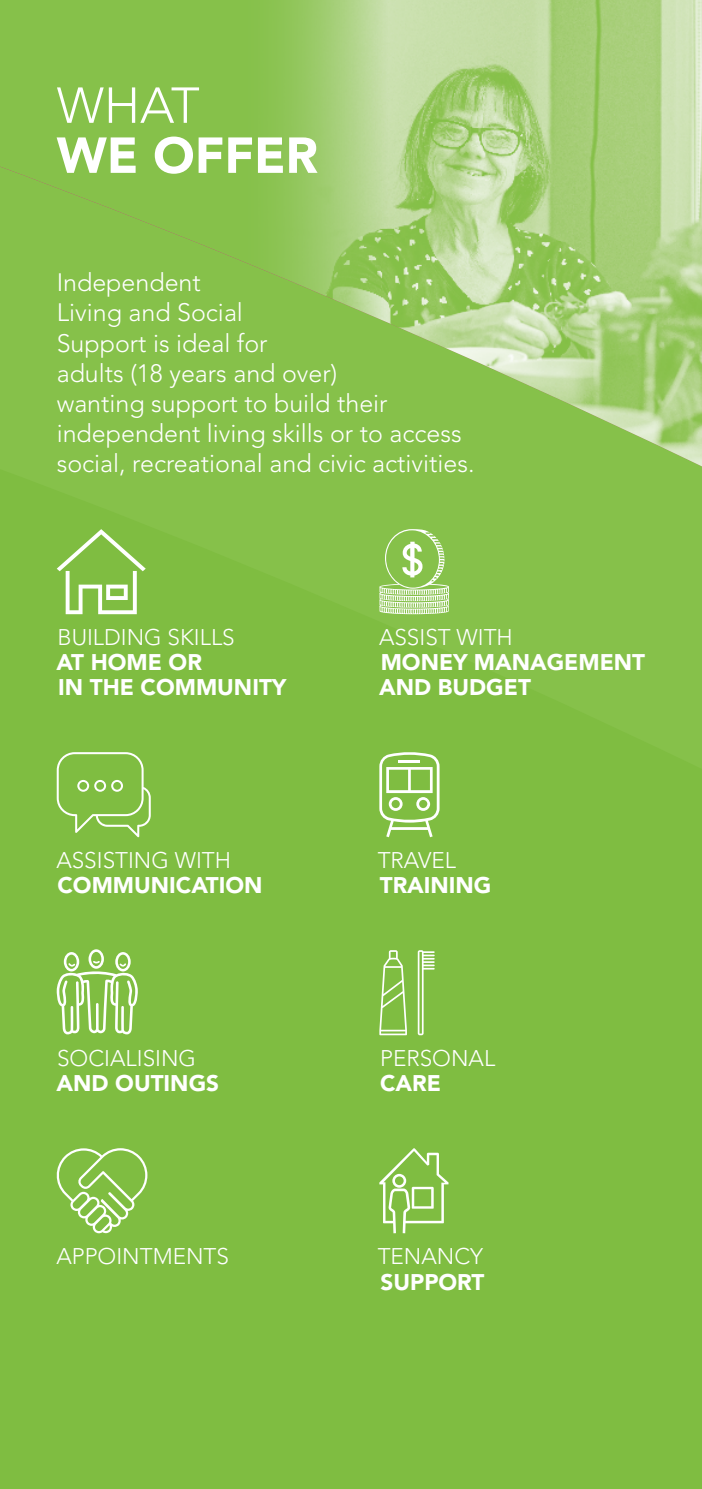
<style>
.page{position:relative;width:702px;height:1489px;background:#fff}
.page>*{position:absolute;margin:0;border:0;box-sizing:border-box;transform-origin:0 0}
.t1{font:900 50px/50px "Avenir LT Std";color:#fff}
.t2{font:300 25px/30px "Avenir LT Std";color:#fff}
.t3{font:300 22.5px/25px "Avenir LT Std";color:#fff}
.t4{font:900 22.5px/25px "Avenir LT Std";color:#fff}
.s1{font-weight:300}
.s2{font-weight:900}
</style>
<div class="page">
<div style="left:0;top:0;width:702px;height:1488px;background:#7fbd41"></div>
<img style="left:232px;top:0;width:470px;height:466px">
<svg style="left:379px;top:752px;width:60px;height:85px"></svg>
<svg style="left:57px;top:949px;width:81px;height:85px"></svg>
<svg style="left:57px;top:752px;width:94px;height:85px"></svg>
<svg style="left:56px;top:1148px;width:91px;height:85px"></svg>
<svg style="left:379px;top:950px;width:28px;height:85px"></svg>
<svg style="left:418px;top:950px;width:16px;height:85px"></svg>
<svg style="left:379px;top:1148px;width:69px;height:85px"></svg>
<svg style="left:379px;top:529px;width:70px;height:85px"></svg>
<svg style="left:57px;top:529px;width:89px;height:85px"></svg>
<p class="t1" style="left:57px;top:80px;width:263px"><span class="s1">WHAT<br></span>WE OFFER</p>
<p class="t2" style="left:57px;top:268px;width:419px">Independent<br>Living and Social<br>Support is ideal for<br>adults (18 years and over)<br>wanting support to build their independent living skills or to access social, recreational and civic activities.</p>
<p class="t4" style="left:57px;top:625px;width:231px"><span class="s1">BUILDING SKILLS<br></span>AT HOME OR<br>IN THE COMMUNITY</p>
<p class="t3" style="left:56px;top:848px;width:208px">ASSISTING WITH<br><span class="s2">COMMUNICATION</span></p>
<p class="t3" style="left:57px;top:1045px;width:164px">SOCIALISING<br><span class="s2">AND OUTINGS</span></p>
<p class="t3" style="left:56px;top:1244px;width:174px">APPOINTMENTS</p>
<p class="t4" style="left:379px;top:625px;width:267px"><span class="s1">ASSIST WITH<br></span>MONEY MANAGEMENT<br>AND BUDGET</p>
<p class="t4" style="left:377px;top:848px;width:115px"><span class="s1">TRAVEL<br></span>TRAINING</p>
<p class="t3" style="left:380px;top:1046px;width:117px">PERSONAL<br><span class="s2">CARE</span></p>
<p class="t3" style="left:377px;top:1244px;width:108px">TENANCY<br><span class="s2">SUPPORT</span></p>
</div>
